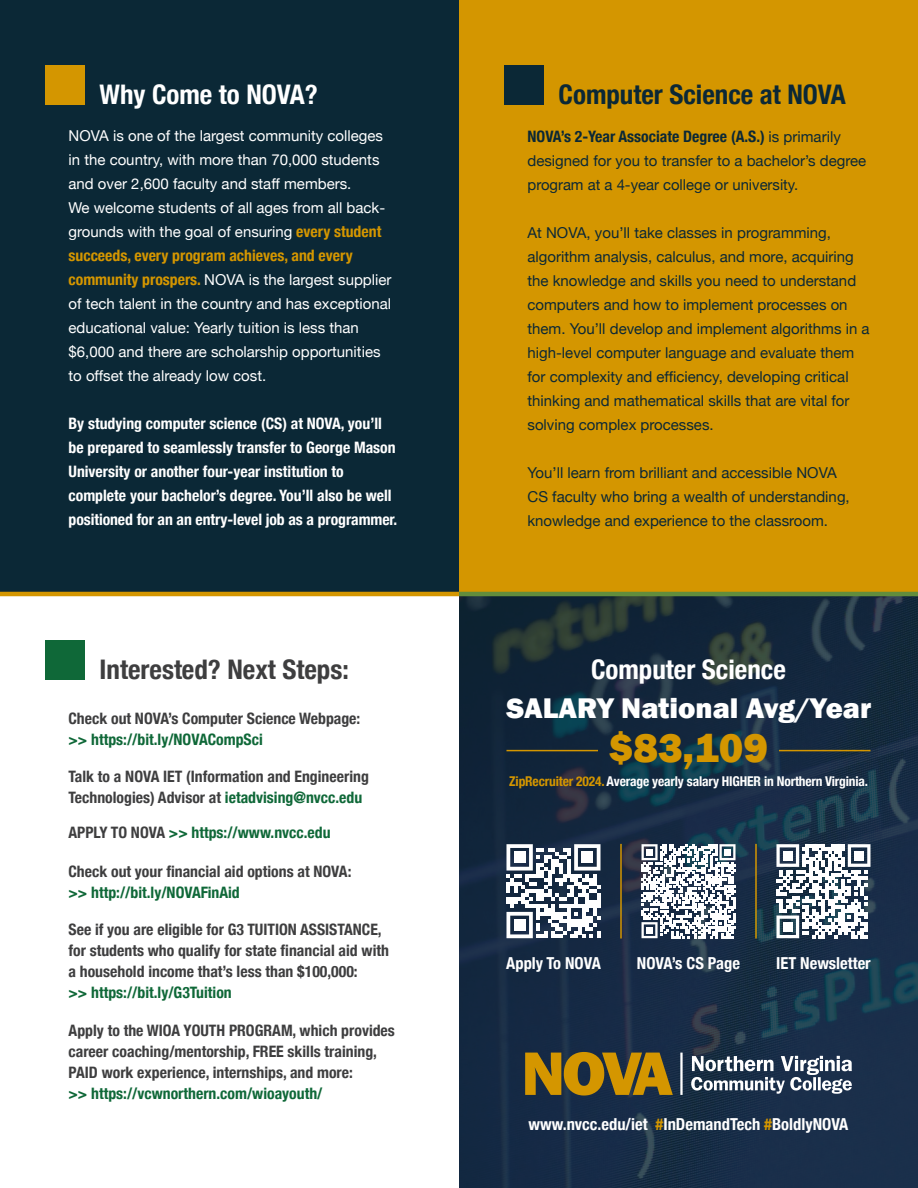
<style>
.page{position:relative;width:918px;height:1188px;background:#fff}
.page>*{position:absolute;margin:0;border:0;box-sizing:border-box;transform-origin:0 0}
.t1{font:800 42px "Franklin Gothic";color:#d49600}
.t2{font:800 29.25px "Franklin Gothic";color:#fff}
.t3{font:700 condensed 27px "Helvetica Neue";color:#fff}
.t4{font:700 condensed 27px "Helvetica Neue";color:#0b2836}
.t5{font:700 condensed 27px "Helvetica Neue";color:#3e3e3f}
.t6{font:700 condensed 16.5px "Helvetica Neue";color:#fff}
.t7{font:700 condensed 15.75px/21px "Helvetica Neue";color:#3e3e3f}
.t8{font:700 condensed 15.75px/24px "Helvetica Neue";color:#fff}
.t9{font:700 condensed 15.75px "Helvetica Neue";color:#0b2836}
.t10{font:700 condensed 15.75px "Helvetica Neue";color:#d49600}
.t11{font:700 condensed 15.75px "Helvetica Neue";color:#0f6838}
.t12{font:15px/24px "Helvetica Neue";color:#0b2836}
.t13{font:15px/24px "Helvetica Neue";color:#fff}
.t14{font:700 condensed 13.5px "Helvetica Neue";letter-spacing:-.01em;color:#fff}
.s1{font-weight:700;font-stretch:condensed;font-size:15.75px;color:#d49600}
.s2{font-weight:400;font-stretch:normal;font-size:15px}
.s3{color:#0f6838}
.s4{color:#3e3e3f}
.s5{color:#d49600}
</style>
<div class="page">
<svg style="left:459px;top:596px;width:459px;height:592px;background:#182d43"></svg>
<div style="left:0;top:0;width:459px;height:594px;background:#0b2836"></div>
<div style="left:459px;top:0;width:459px;height:594px;background:#d49600"></div>
<hr style="left:0;top:592px;width:459px;height:4px;background:#d49600">
<hr style="left:459px;top:592px;width:459px;height:4px;background:#628d3c">
<svg style="left:680px;top:1053px;width:3px;height:42px"></svg>
<svg style="left:525px;top:1052px;width:148px;height:44px;background:#927118"></svg>
<svg style="left:691px;top:1056px;width:161px;height:38px"></svg>
<hr style="left:755px;top:844px;width:2px;height:95px;background:#d49600">
<hr style="left:620px;top:844px;width:2px;height:95px;background:#d49600">
<hr style="left:779px;top:750px;width:92px;height:1px;background:#d49600">
<hr style="left:506px;top:750px;width:92px;height:1px;background:#d49600">
<svg style="left:776px;top:844px;width:95px;height:94px"></svg>
<div style="left:783px;top:922px;width:10px;height:10px;background:#fff"></div>
<svg style="left:506px;top:844px;width:95px;height:94px"></svg>
<div style="left:514px;top:919px;width:11px;height:12px;background:#fff"></div>
<div style="left:45px;top:66px;width:39px;height:39px;background:#d49600"></div>
<div style="left:504px;top:66px;width:39px;height:39px;background:#0b2836"></div>
<div style="left:45px;top:640px;width:39px;height:39px;background:#0f6838"></div>
<svg style="left:642px;top:844px;width:94px;height:94px"></svg>
<div style="left:646px;top:927px;width:7px;height:7px;background:#fff"></div>
<h2 class="t3" style="left:100px;top:72px;width:220px">Why Come to NOVA?</h2>
<h2 class="t4" style="left:559px;top:72px;width:289px">Computer Science at NOVA</h2>
<p class="t13" style="left:69px;top:125px;width:318px">NOVA is one of the largest community colleges in the country, with more than 70,000 students and over 2,600 faculty and staff members.<br>We welcome students of all ages from all back&shy;grounds with the goal of ensuring <span class="s1">every student</span></p>
<p class="t10" style="left:69px;top:243px;width:286px">succeeds, every program achieves, and every</p>
<p class="t13" style="left:69px;top:269px;width:324px"><span class="s1">community prospers.</span> NOVA is the largest supplier of tech talent in the country and has exceptional educational value: Yearly tuition is less than $6,000 and there are scholarship opportunities to offset the already low cost.</p>
<p class="t8" style="left:69px;top:411px;width:330px">By studying computer science (CS) at NOVA, you’ll be prepared to seamlessly transfer to George Mason University or another four-year institution to complete your bachelor’s degree. You’ll also be well positioned for an an entry-level job as a programmer.</p>
<p class="t9" style="left:528px;top:123px;width:315px">NOVA’s 2-Year Associate Degree (A.S.) <span class="s2">is primarily</span></p>
<p class="t12" style="left:528px;top:149px;width:340px">designed for you to transfer to a bachelor’s degree program at a 4-year college or university.</p>
<p class="t12" style="left:528px;top:221px;width:344px">At NOVA, you’ll take classes in programming, algorithm analysis, calculus, and more, acquiring the knowledge and skills you need to understand computers and how to implement processes on them. You’ll develop and implement algorithms in a high-level computer language and evaluate them for complexity and efficiency, developing critical thinking and mathematical skills that are vital for solving complex processes.</p>
<p class="t12" style="left:528px;top:461px;width:324px">You’ll learn from brilliant and accessible NOVA<br>CS faculty who bring a wealth of understanding, knowledge and experience to the classroom.</p>
<h2 class="t5" style="left:100px;top:647px;width:251px">Interested? Next Steps:</h2>
<p class="t7" style="left:69px;top:707px;width:293px">Check out NOVA’s Computer Science Webpage: <span class="s3">&gt;&gt; https://bit.ly/NOVACompSci</span></p>
<p class="t7" style="left:69px;top:765px;width:302px">Talk to a NOVA IET (Information and Engineering<br>Technologies) Advisor at <span class="s3">ietadvising@nvcc.edu</span></p>
<p class="t11" style="left:69px;top:819px;width:264px"><span class="s4">APPLY TO NOVA</span> &gt;&gt; https://www.nvcc.edu</p>
<p class="t7" style="left:69px;top:860px;width:284px">Check out your financial aid options at NOVA: <span class="s3">&gt;&gt; http://bit.ly/NOVAFinAid</span></p>
<p class="t7" style="left:69px;top:918px;width:322px">See if you are eligible for G3 TUITION ASSISTANCE, for students who qualify for state financial aid with a household income that’s less than $100,000:<br><span class="s3">&gt;&gt; https://bit.ly/G3Tuition</span></p>
<p class="t7" style="left:69px;top:1019px;width:328px">Apply to the WIOA YOUTH PROGRAM, which provides career coaching/mentorship, FREE skills training, PAID work experience, internships, and more:<br><span class="s3">&gt;&gt; https://vcwnorthern.com/wioayouth/</span></p>
<p class="t3" style="left:591px;top:647px;width:196px">Computer Science</p>
<p class="t2" style="left:506px;top:689px;width:366px">SALARY National Avg/Year</p>
<p class="t1" style="left:609px;top:721px;width:161px">$83,109</p>
<p class="t14" style="left:509px;top:770px;width:360px"><span class="s5">ZipRecruiter 2024.</span> Average yearly salary HIGHER in Northern Virginia.</p>
<p class="t6" style="left:506px;top:950px;width:96px">Apply To NOVA</p>
<p class="t6" style="left:637px;top:950px;width:105px">NOVA’s CS Page</p>
<p class="t6" style="left:776px;top:950px;width:96px">IET Newsletter</p>
<p class="t6" style="left:529px;top:1111px;width:321px">www.nvcc.edu/iet <span class="s5">#</span>InDemandTech <span class="s5">#</span>BoldlyNOVA</p>
</div>
